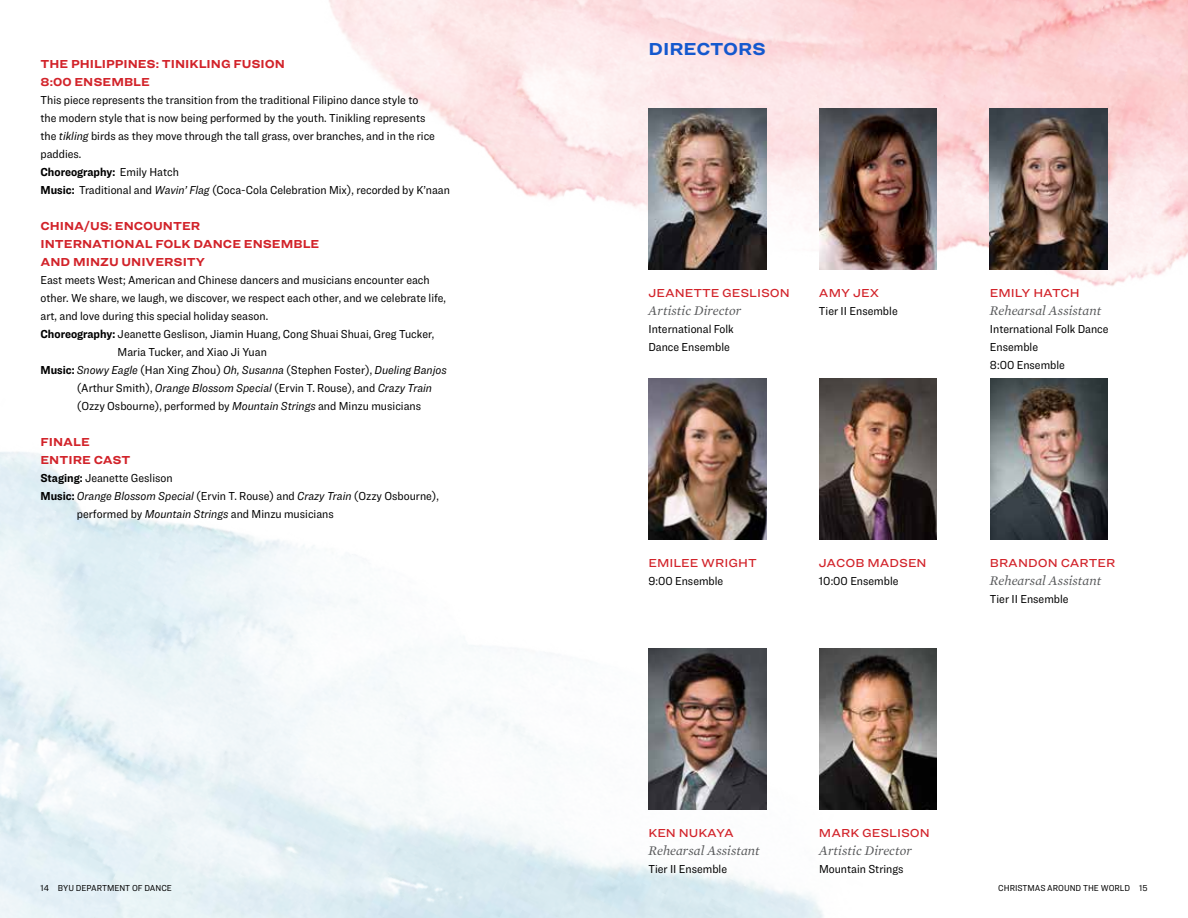
<style>
.page{position:relative;width:1188px;height:918px;background:#fff}
.page>*{position:absolute;margin:0;border:0;box-sizing:border-box;transform-origin:0 0}
.t1{font:700 18px "Ringside Wide";letter-spacing:-.005em;color:#1458ce}
.t2{font:italic 13.5px "Mercury Text G1";color:#58595b}
.t3{font:12px/18px "Ringside Narrow";color:#000}
.t4{font:700 12px/18px "Ringside Wide";color:#d2232a}
.t5{font:500 12px "Ringside Wide";color:#d2232a}
.t6{font:italic 12px "Ringside Narrow";color:#000}
.t7{font:9px "Ringside Narrow";color:#000}
.s1{font-style:italic}
.s2{font-weight:700}
.s3{font-weight:700;font-style:normal}
.s4{font-style:normal}
</style>
<div class="page">
<img style="left:329px;top:0;width:859px;height:286px">
<img style="left:0;top:378px;width:824px;height:540px">
<img style="left:648px;top:108px;width:118px;height:162px">
<img style="left:990px;top:108px;width:118px;height:162px">
<img style="left:819px;top:378px;width:118px;height:162px">
<img style="left:648px;top:648px;width:118px;height:162px">
<img style="left:819px;top:648px;width:118px;height:162px">
<img style="left:819px;top:108px;width:118px;height:162px">
<img style="left:648px;top:378px;width:118px;height:162px">
<img style="left:990px;top:378px;width:118px;height:162px">
<p class="t4" style="left:40px;top:55px;width:246px">THE PHILIPPINES: TINIKLING FUSION<br>8:00 ENSEMBLE</p>
<p class="t3" style="left:40px;top:91px;width:411px">This piece represents the transition from the traditional Filipino dance style to<br>the modern style that is now being performed by the youth. Tinikling represents<br>the <span class="s1">tikling</span> birds as they move through the tall grass, over branches, and in the rice paddies.<br><span class="s2">Choreography:</span> Emily Hatch<br><span class="s2">Music:</span> Traditional and <span class="s1">Wavin’ Flag</span> (Coca-Cola Celebration Mix), recorded by K’naan</p>
<p class="t4" style="left:40px;top:217px;width:280px">CHINA/US: ENCOUNTER<br>INTERNATIONAL FOLK DANCE ENSEMBLE<br>AND MINZU UNIVERSITY</p>
<p class="t3" style="left:40px;top:271px;width:391px">East meets West; American and Chinese dancers and musicians encounter each</p>
<p class="t3" style="left:40px;top:289px;width:407px">other. We share, we laugh, we discover, we respect each other, and we celebrate life,</p>
<p class="t3" style="left:40px;top:307px;width:229px">art, and love during this special holiday season.</p>
<p class="t3" style="left:40px;top:325px;width:395px"><span class="s2">Choreography:</span> Jeanette Geslison, Jiamin Huang, Cong Shuai Shuai, Greg Tucker,</p>
<p class="t3" style="left:118px;top:343px;width:151px">Maria Tucker, and Xiao Ji Yuan</p>
<p class="t6" style="left:40px;top:362px;width:408px"><span class="s3">Music:</span> Snowy Eagle <span class="s4">(Han Xing Zhou)</span> Oh, Susanna <span class="s4">(Stephen Foster),</span> Dueling Banjos</p>
<p class="t3" style="left:77px;top:379px;width:357px">(Arthur Smith), <span class="s1">Orange Blossom Special</span> (Ervin T. Rouse), and <span class="s1">Crazy Train</span></p>
<p class="t3" style="left:77px;top:397px;width:346px">(Ozzy Osbourne), performed by <span class="s1">Mountain Strings</span> and Minzu musicians</p>
<p class="t4" style="left:40px;top:433px;width:91px">FINALE<br>ENTIRE CAST</p>
<p class="t3" style="left:40px;top:469px;width:134px"><span class="s2">Staging:</span> Jeanette Geslison</p>
<p class="t3" style="left:40px;top:487px;width:400px"><span class="s2">Music:</span> <span class="s1">Orange Blossom Special</span> (Ervin T. Rouse) and <span class="s1">Crazy Train</span> (Ozzy Osbourne),</p>
<p class="t3" style="left:77px;top:505px;width:258px">performed by <span class="s1">Mountain Strings</span> and Minzu musicians</p>
<h1 class="t1" style="left:648px;top:35px;width:119px">DIRECTORS</h1>
<p class="t5" style="left:648px;top:284px;width:143px">JEANETTE GESLISON</p>
<p class="t2" style="left:648px;top:301px;width:94px">Artistic Director</p>
<p class="t3" style="left:648px;top:320px;width:87px">International Folk<br>Dance Ensemble</p>
<p class="t5" style="left:819px;top:284px;width:62px">AMY JEX</p>
<p class="t3" style="left:819px;top:302px;width:80px">Tier II Ensemble</p>
<p class="t5" style="left:990px;top:284px;width:91px">EMILY HATCH</p>
<p class="t2" style="left:990px;top:301px;width:113px">Rehearsal Assistant</p>
<p class="t3" style="left:990px;top:320px;width:120px">International Folk Dance<br>Ensemble<br>8:00 Ensemble</p>
<p class="t5" style="left:648px;top:554px;width:110px">EMILEE WRIGHT</p>
<p class="t3" style="left:648px;top:572px;width:76px">9:00 Ensemble</p>
<p class="t5" style="left:819px;top:554px;width:109px">JACOB MADSEN</p>
<p class="t3" style="left:819px;top:572px;width:81px">10:00 Ensemble</p>
<p class="t5" style="left:990px;top:554px;width:127px">BRANDON CARTER</p>
<p class="t2" style="left:990px;top:571px;width:113px">Rehearsal Assistant</p>
<p class="t3" style="left:990px;top:590px;width:80px">Tier II Ensemble</p>
<p class="t5" style="left:648px;top:824px;width:87px">KEN NUKAYA</p>
<p class="t2" style="left:648px;top:841px;width:113px">Rehearsal Assistant</p>
<p class="t3" style="left:648px;top:860px;width:80px">Tier II Ensemble</p>
<p class="t5" style="left:819px;top:824px;width:112px">MARK GESLISON</p>
<p class="t2" style="left:819px;top:841px;width:94px">Artistic Director</p>
<p class="t3" style="left:819px;top:860px;width:86px">Mountain Strings</p>
<p class="t7" style="left:41px;top:882px;width:133px">14 BYU DEPARTMENT OF DANCE</p>
<p class="t7" style="left:998px;top:882px;width:151px">CHRISTMAS AROUND THE WORLD 15</p>
</div>
